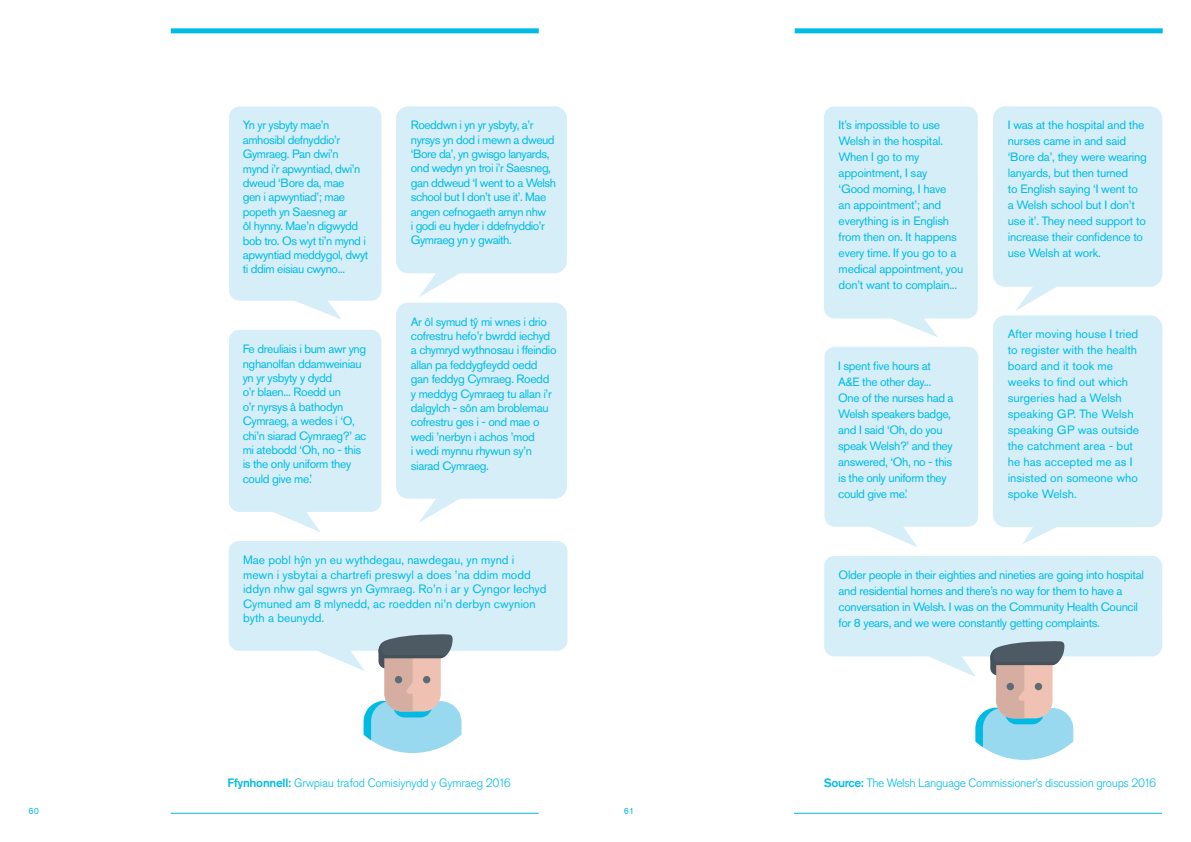
<style>
.page{position:relative;width:1191px;height:842px;background:#fff}
.page>*{position:absolute;margin:0;border:0;box-sizing:border-box;transform-origin:0 0}
.t1{font:12px/14.4px "Akzidenz Grotesk Pro";letter-spacing:-.03em;color:#00bce4}
.t2{font:12px/16px "Akzidenz Grotesk Pro";color:#00bce4}
.t3{font:300 12px "Akzidenz Grotesk Pro";letter-spacing:-.03em;color:#00bce4}
.t4{font:9px "Akzidenz Grotesk BE";color:#00bce4}
.s1{font-weight:500}
</style>
<div class="page">
<hr style="left:171px;top:813px;width:367px;height:1px;background:#00bce4">
<hr style="left:794px;top:813px;width:368px;height:1px;background:#00bce4">
<div style="left:794px;top:28px;width:368px;height:5px;background:#00bce4"></div>
<div style="left:171px;top:28px;width:368px;height:5px;background:#00bce4"></div>
<svg style="left:229px;top:107px;width:152px;height:213px;background:#d8eff8"></svg>
<svg style="left:229px;top:330px;width:152px;height:202px;background:#d8eff8"></svg>
<svg style="left:396px;top:106px;width:171px;height:417px;background:#daf0f8"></svg>
<svg style="left:229px;top:541px;width:338px;height:130px;background:#d9eff8"></svg>
<svg style="left:364px;top:633px;width:97px;height:120px"></svg>
<svg style="left:824px;top:107px;width:153px;height:230px;background:#d8eff8"></svg>
<svg style="left:824px;top:347px;width:154px;height:200px;background:#d9eff8"></svg>
<svg style="left:993px;top:106px;width:169px;height:438px;background:#d9eff8"></svg>
<svg style="left:824px;top:556px;width:338px;height:121px;background:#daf0f8"></svg>
<svg style="left:975px;top:640px;width:98px;height:120px"></svg>
<p class="t1" style="left:243px;top:118px;width:127px">Yn yr ysbyty mae’n amhosibl defnyddio’r<br>Gymraeg. Pan dwi’n<br>mynd i’r apwyntiad, dwi’n dweud ‘Bore da, mae<br>gen i apwyntiad’; mae popeth yn Saesneg ar<br>ôl hynny. Mae’n digwydd bob tro. Os wyt ti’n mynd i apwyntiad meddygol, dwyt ti ddim eisiau cwyno...</p>
<p class="t1" style="left:411px;top:118px;width:147px">Roeddwn i yn yr ysbyty, a’r nyrsys yn dod i mewn a dweud ‘Bore da’, yn gwisgo lanyards, ond wedyn yn troi i’r Saesneg, gan ddweud ‘I went to a Welsh school but I don’t use it’. Mae angen cefnogaeth arnyn nhw<br>i godi eu hyder i ddefnyddio’r<br>Gymraeg yn y gwaith.</p>
<p class="t1" style="left:243px;top:342px;width:125px">Fe dreuliais i bum awr yng nghanolfan ddamweiniau yn yr ysbyty y dydd<br>o’r blaen... Roedd un<br>o’r nyrsys â bathodyn<br>Cymraeg, a wedes i ‘O, chi’n siarad Cymraeg?’ ac mi atebodd ‘Oh, no - this is the only uniform they could give me.’</p>
<p class="t1" style="left:411px;top:314px;width:147px">Ar ôl symud tŷ mi wnes i drio cofrestru hefo’r bwrdd iechyd a chymryd wythnosau i ffeindio allan pa feddygfeydd oedd gan feddyg Cymraeg. Roedd y meddyg Cymraeg tu allan i’r dalgylch - sôn am broblemau cofrestru ges i - ond mae o wedi ’nerbyn i achos ’mod<br>i wedi mynnu rhywun sy’n siarad Cymraeg.</p>
<p class="t2" style="left:243px;top:553px;width:305px;line-height:14.4px">Mae pobl hŷn yn eu wythdegau, nawdegau, yn mynd i mewn i ysbytai a chartrefi preswyl a does ’na ddim modd iddyn nhw gal sgwrs yn Gymraeg. Ro’n i ar y Cyngor Iechyd Cymuned am 8 mlynedd, ac roedden ni’n derbyn cwynion byth a beunydd.</p>
<p class="t3" style="left:227px;top:775px;width:285px"><span class="s1">Ffynhonnell:</span> Grwpiau trafod Comisiynydd y Gymraeg 2016</p>
<p class="t4" style="left:28px;top:805px;width:12px">60</p>
<p class="t4" style="left:624px;top:805px;width:12px">61</p>
<p class="t1" style="left:838px;top:117px;width:126px;line-height:16px">It’s impossible to use<br>Welsh in the hospital.<br>When I go to my appointment, I say<br>‘Good morning, I have<br>an appointment’; and everything is in English from then on. It happens every time. If you go to a medical appointment, you don’t want to complain...</p>
<p class="t1" style="left:1007px;top:117px;width:141px;line-height:16px">I was at the hospital and the nurses came in and said ‘Bore da’, they were wearing lanyards, but then turned<br>to English saying ‘I went to<br>a Welsh school but I don’t use it’. They need support to increase their confidence to use Welsh at work.</p>
<p class="t1" style="left:838px;top:358px;width:117px;line-height:16px">I spent five hours at<br>A&amp;E the other day...<br>One of the nurses had a<br>Welsh speakers badge, and I said ‘Oh, do you speak Welsh?’ and they answered, ‘Oh, no - this is the only uniform they could give me.’</p>
<p class="t2" style="left:1007px;top:326px;width:133px">After moving house I tried to register with the health board and it took me weeks to find out which surgeries had a Welsh speaking GP. The Welsh speaking GP was outside the catchment area - but he has accepted me as I insisted on someone who spoke Welsh.</p>
<p class="t1" style="left:838px;top:567px;width:307px;line-height:16px">Older people in their eighties and nineties are going into hospital and residential homes and there’s no way for them to have a conversation in Welsh. I was on the Community Health Council for 8 years, and we were constantly getting complaints.</p>
<p class="t3" style="left:824px;top:775px;width:334px"><span class="s1">Source:</span> The Welsh Language Commissioner’s discussion groups 2016</p>
</div>
